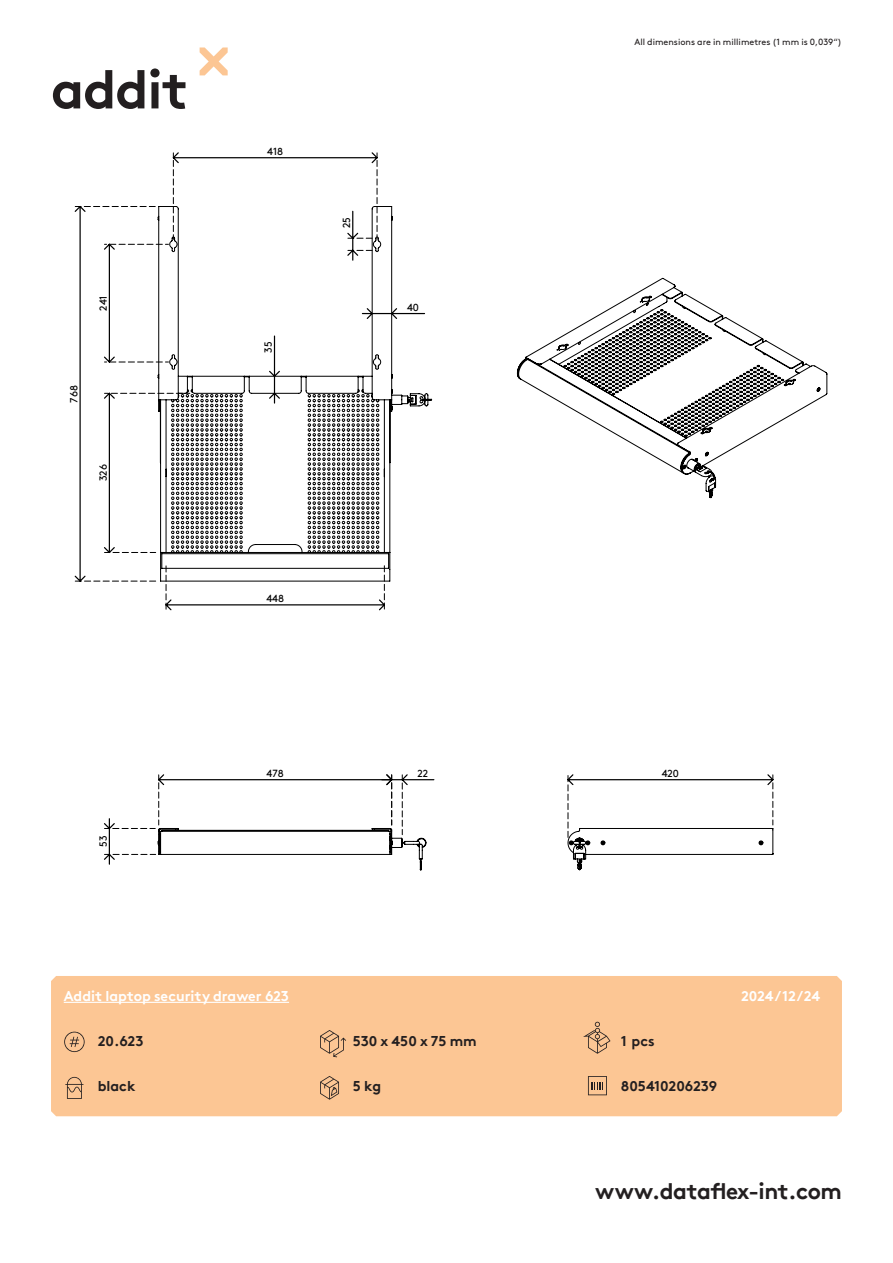
<style>
.page{position:relative;width:893px;height:1263px;background:#fff}
.page>*{position:absolute;margin:0;border:0;box-sizing:border-box;transform-origin:0 0}
.t1{font:700 54px "Brown Pro TT";letter-spacing:-.02em;color:#231f20}
.t2{font:700 22.5px "Brown Pro TT";letter-spacing:-.02em;color:#231f20}
.specificaties{font:700 14.25px "Brown Pro TT";color:#231f20}
.t3{font:700 14.25px "Brown Pro TT";color:#fff}
.t4{font:10.35px "Brown Pro TT Regular Alt";color:#000}
.t5{font:9px "Brown";color:#231f20}
</style>
<div class="page">
<svg style="left:200px;top:47px;width:28px;height:28px"></svg>
<div style="left:51px;top:976px;width:791px;height:140px;background:#fcc694"></div>
<svg style="left:384px;top:583px;width:1px;height:15px"></svg>
<svg style="left:172px;top:152px;width:206px;height:52px"></svg>
<svg style="left:74px;top:206px;width:285px;height:405px"></svg>
<svg style="left:104px;top:774px;width:331px;height:97px"></svg>
<svg style="left:157px;top:206px;width:276px;height:376px"></svg>
<svg style="left:516px;top:277px;width:312px;height:222px"></svg>
<svg style="left:567px;top:775px;width:207px;height:96px"></svg>
<svg style="left:64px;top:1032px;width:21px;height:20px"></svg>
<svg style="left:65px;top:1077px;width:18px;height:22px"></svg>
<svg style="left:320px;top:1030px;width:26px;height:27px"></svg>
<svg style="left:583px;top:1022px;width:27px;height:32px"></svg>
<svg style="left:320px;top:1076px;width:19px;height:24px"></svg>
<svg style="left:588px;top:1076px;width:19px;height:19px"></svg>
<hr style="left:64px;top:1002px;width:225px;height:1px;background:#fff">
<h1 class="t1" style="left:51px;top:46px;width:139px">addit</h1>
<p class="t4" style="left:95px;top:311px;width:17px;rotate:-90deg">241</p>
<p class="t4" style="left:66px;top:402px;width:19px;rotate:-90deg">768</p>
<p class="t4" style="left:95px;top:481px;width:18px;rotate:-90deg">326</p>
<p class="t4" style="left:95px;top:847px;width:13px;rotate:-90deg">53</p>
<p class="t4" style="left:267px;top:144px;width:17px">418</p>
<p class="t4" style="left:260px;top:353px;width:13px;rotate:-90deg">35</p>
<p class="t4" style="left:339px;top:228px;width:13px;rotate:-90deg">25</p>
<p class="t4" style="left:407px;top:299px;width:13px">40</p>
<p class="t4" style="left:266px;top:591px;width:19px">448</p>
<p class="t4" style="left:267px;top:766px;width:19px">478</p>
<p class="t4" style="left:418px;top:766px;width:12px">22</p>
<p class="t5" style="left:634px;top:35px;width:209px">All dimensions are in millimetres (1 mm is 0,039“)</p>
<p class="t4" style="left:662px;top:766px;width:19px">420</p>
<h3 class="t3" style="left:64px;top:985px;width:227px">Addit laptop security drawer 623</h3>
<h3 class="t3" style="left:741px;top:985px;width:81px">2024/12/24</h3>
<h3 class="specificaties" style="left:98px;top:1029px;width:47px">20.623</h3>
<p class="specificaties" style="left:98px;top:1074px;width:39px">black</p>
<p class="specificaties" style="left:353px;top:1029px;width:125px">530 x 450 x 75 mm</p>
<p class="specificaties" style="left:621px;top:1029px;width:35px">1 pcs</p>
<p class="specificaties" style="left:353px;top:1074px;width:30px">5 kg</p>
<h3 class="specificaties" style="left:621px;top:1074px;width:98px">805410206239</h3>
<h2 class="t2" style="left:595px;top:1173px;width:248px">www.dataflex-int.com</h2>
</div>
